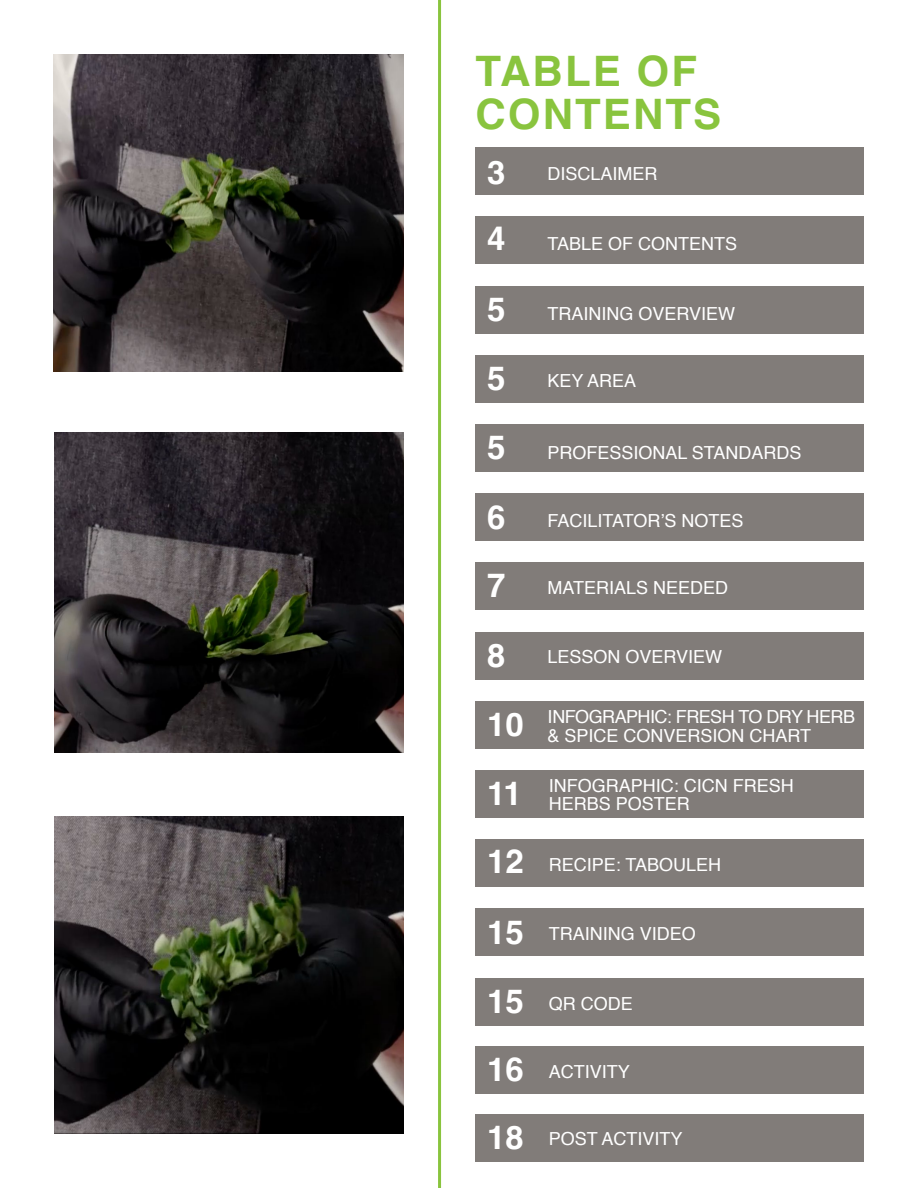
<style>
.page{position:relative;width:918px;height:1188px;background:#fff}
.page>*{position:absolute;margin:0;border:0;box-sizing:border-box;transform-origin:0 0}
.t1{font:700 42px/43.5px "Helvetica";letter-spacing:.05em;color:#89c43e}
.t2{font:700 33px/69px "Helvetica";color:#fff}
.t3{font:18px/18px "Helvetica";color:#fff}
.t4{font:18px/19.5px "Helvetica";letter-spacing:-.03em;color:#fff}
</style>
<div class="page">
<img style="left:54px;top:433px;width:350px;height:320px">
<img style="left:54px;top:55px;width:350px;height:317px">
<hr style="left:438px;top:0;width:3px;height:1188px;background:#89c43e">
<div style="left:476px;top:148px;width:388px;height:47px;background:#817c79"></div>
<div style="left:476px;top:217px;width:388px;height:47px;background:#817c79"></div>
<div style="left:476px;top:286px;width:388px;height:47px;background:#817c79"></div>
<div style="left:476px;top:355px;width:388px;height:47px;background:#817c79"></div>
<div style="left:476px;top:424px;width:388px;height:48px;background:#817c79"></div>
<div style="left:476px;top:494px;width:388px;height:47px;background:#817c79"></div>
<div style="left:476px;top:563px;width:388px;height:47px;background:#817c79"></div>
<div style="left:476px;top:632px;width:388px;height:47px;background:#817c79"></div>
<div style="left:476px;top:701px;width:388px;height:48px;background:#817c79"></div>
<img style="left:54px;top:816px;width:350px;height:318px">
<div style="left:476px;top:770px;width:388px;height:48px;background:#817c79"></div>
<div style="left:476px;top:840px;width:388px;height:47px;background:#817c79"></div>
<div style="left:476px;top:909px;width:388px;height:47px;background:#817c79"></div>
<div style="left:476px;top:1046px;width:388px;height:47px;background:#817c79"></div>
<div style="left:476px;top:978px;width:388px;height:47px;background:#817c79"></div>
<div style="left:476px;top:1114px;width:388px;height:47px;background:#817c79"></div>
<h1 class="t1" style="left:476px;top:54px;width:247px">TABLE OF<br>CONTENTS</h1>
<p class="t3" style="left:547px;top:165px;width:112px">DISCLAIMER</p>
<h2 class="t2" style="left:487px;top:143px;width:20px;line-height:66.4px">3<br>4</h2>
<p class="t3" style="left:547px;top:235px;width:191px">TABLE OF CONTENTS</p>
<h2 class="t2" style="left:487px;top:279px;width:38px">5<br>5<br>5<br>6<br>7<br>8<br>10</h2>
<h2 class="t2" style="left:487px;top:763px;width:38px;text-align:justify">11<br>12<br>15</h2>
<h2 class="t2" style="left:487px;top:971px;width:38px">15</h2>
<h2 class="t2" style="left:487px;top:1039px;width:38px">16</h2>
<h2 class="t2" style="left:487px;top:1107px;width:38px">18</h2>
<p class="t3" style="left:547px;top:305px;width:189px">TRAINING OVERVIEW</p>
<p class="t3" style="left:547px;top:373px;width:90px">KEY AREA</p>
<p class="t3" style="left:547px;top:444px;width:256px">PROFESSIONAL STANDARDS</p>
<p class="t3" style="left:547px;top:512px;width:198px">FACILITATOR’S NOTES</p>
<p class="t3" style="left:547px;top:580px;width:182px">MATERIALS NEEDED</p>
<p class="t3" style="left:547px;top:648px;width:176px">LESSON OVERVIEW</p>
<p class="t4" style="left:547px;top:707px;width:309px">INFOGRAPHIC: FRESH TO DRY HERB &amp; SPICE CONVERSION CHART</p>
<p class="t3" style="left:549px;top:777px;width:247px">INFOGRAPHIC: CICN FRESH<br>HERBS POSTER</p>
<p class="t3" style="left:549px;top:856px;width:174px">RECIPE: TABOULEH</p>
<p class="t3" style="left:549px;top:925px;width:149px">TRAINING VIDEO</p>
<p class="t3" style="left:549px;top:995px;width:86px">QR CODE</p>
<p class="t3" style="left:549px;top:1063px;width:83px">ACTIVITY</p>
<p class="t3" style="left:549px;top:1131px;width:135px">POST ACTIVITY</p>
</div>
